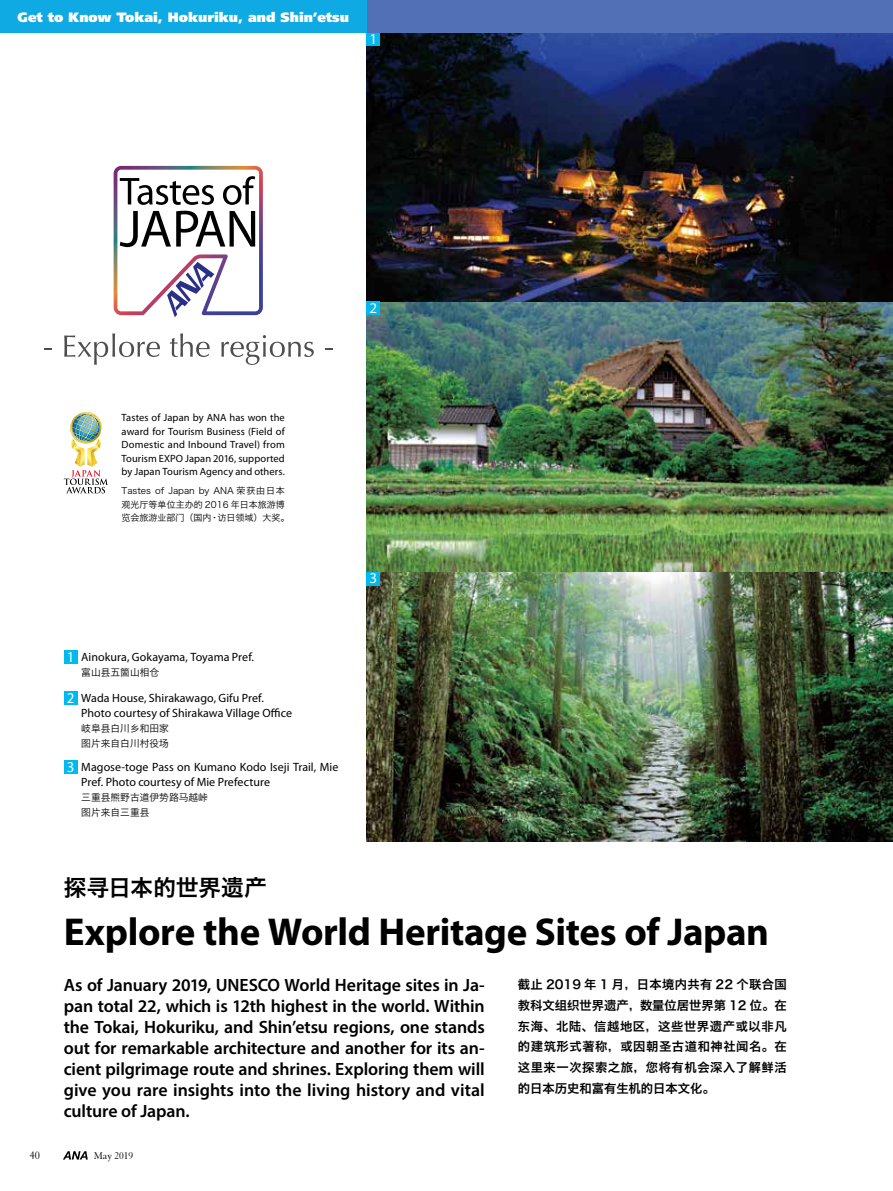
<style>
.page{position:relative;width:893px;height:1191px;background:#fff}
.page>*{position:absolute;margin:0;border:0;box-sizing:border-box;transform-origin:0 0}
.t1{font:700 39px "Myriad Pro";letter-spacing:-.01em;color:#000}
.t2{font:22.5px "Hiragino Sans GB W6";letter-spacing:.005em;color:#000}
.t3{font:600 17.85px/21px "Myriad Pro";color:#000;text-align:justify}
.t4{font:15px "Myriad Pro";color:#fff}
.t5{font:900 13.5px "Frutiger";color:#fff}
.t6{font:12.3px/21px "Hiragino Sans GB W6";letter-spacing:.045em;color:#000;text-align:justify}
.t7{font:12px/15px "Myriad Pro";color:#000}
.t8{font:11.7px "Granjon";color:#000}
.t9{font:10.65px "Granjon";color:#000}
.t10{font:10.5px/13.5px "Myriad Pro";letter-spacing:.005em;color:#000;text-align:justify}
.t11{font:9.75px/15px "Hiragino Sans GB W3";color:#000}
.t12{font:9px/13.5px "Hiragino Sans GB W3";color:#000}
.s1{font-size:15px;color:#fff}
</style>
<div class="page">
<img style="left:64px;top:412px;width:44px;height:81px">
<img style="left:367px;top:32px;width:526px;height:809px">
<div style="left:64px;top:691px;width:14px;height:14px;background:#00b9ef"></div>
<div style="left:64px;top:650px;width:14px;height:14px;background:#00b9ef"></div>
<div style="left:64px;top:760px;width:14px;height:13px;background:#00b9ef"></div>
<div style="left:367px;top:32px;width:13px;height:14px;background:#00b9ef"></div>
<div style="left:367px;top:301px;width:13px;height:14px;background:#00b9ef"></div>
<div style="left:367px;top:571px;width:13px;height:14px;background:#00b9ef"></div>
<svg style="left:44px;top:348px;width:8px;height:2px"></svg>
<svg style="left:64px;top:333px;width:96px;height:32px"></svg>
<svg style="left:170px;top:333px;width:40px;height:24px"></svg>
<svg style="left:221px;top:335px;width:93px;height:30px"></svg>
<svg style="left:325px;top:348px;width:8px;height:2px"></svg>
<svg style="left:114px;top:166px;width:149px;height:151px"></svg>
<div style="left:0;top:0;width:893px;height:32px;background:#5170b6"></div>
<div style="left:0;top:0;width:367px;height:32px;background:#0faae4"></div>
<svg style="left:63px;top:1151px;width:25px;height:8px"></svg>
<p class="t5" style="left:18px;top:9px;width:333px">Get to Know Tokai, Hokuriku, and Shin’etsu</p>
<p class="t4" style="left:370px;top:30px;width:9px">1</p>
<p class="t4" style="left:370px;top:299px;width:9px">2</p>
<p class="t10" style="left:122px;top:411px;width:165px">Tastes of Japan by ANA has won the award for Tourism Business (Field of Domestic and Inbound Travel) from Tourism EXPO Japan 2016, supported by Japan Tourism Agency and others.</p>
<p class="t12" style="left:122px;top:484px;width:169px">Tastes of Japan by ANA 荣获由日本观光厅等单位主办的 2016 年日本旅游博览会旅游业部门（国内·访日领域）大奖。</p>
<p class="t4" style="left:67px;top:648px;width:9px">1</p>
<p class="t7" style="left:81px;top:649px;width:174px">Ainokura, Gokayama, Toyama Pref.</p>
<p class="t11" style="left:81px;top:665px;width:80px">富山县五箇山相仓</p>
<p class="t4" style="left:67px;top:688px;width:9px">2</p>
<p class="t7" style="left:81px;top:690px;width:212px">Wada House, Shirakawago, Gifu Pref.<br>Photo courtesy of Shirakawa Village Office</p>
<p class="t11" style="left:81px;top:720px;width:89px">岐阜县白川乡和田家图片来自白川村役场</p>
<p class="t7" style="left:81px;top:759px;width:259px;text-indent:-14px"><span class="s1">3</span> Magose-toge Pass on Kumano Kodo Iseji Trail, Mie<br>Pref. Photo courtesy of Mie Prefecture</p>
<p class="t11" style="left:81px;top:789px;width:128px">三重县熊野古道伊势路马越峠图片来自三重县</p>
<p class="t2" style="left:64px;top:872px;width:205px">探寻日本的世界遗产</p>
<p class="t4" style="left:370px;top:569px;width:9px">3</p>
<h1 class="t1" style="left:64px;top:906px;width:707px">Explore the World Heritage Sites of Japan</h1>
<p class="t3" style="left:64px;top:974px;width:423px">As of January 2019, UNESCO World Heritage sites in Ja&shy;pan total 22, which is 12th highest in the world. Within the Tokai, Hokuriku, and Shin’etsu regions, one stands out for remarkable architecture and another for its an&shy;cient pilgrimage route and shrines. Exploring them will give you rare insights into the living history and vital culture of Japan.</p>
<p class="t6" style="left:518px;top:973px;width:270px">截止 2019 年 1 月，日本境内共有 22 个联合国教科文组织世界遗产，数量位居世界第 12 位。在东海、北陆、信越地区，这些世界遗产或以非凡的建筑形式著称，或因朝圣古道和神社闻名。在这里来一次探索之旅，您将有机会深入了解鲜活的日本历史和富有生机的日本文化。</p>
<p class="t8" style="left:30px;top:1149px;width:12px">40</p>
<p class="t9" style="left:94px;top:1149px;width:41px">May 2019</p>
</div>
